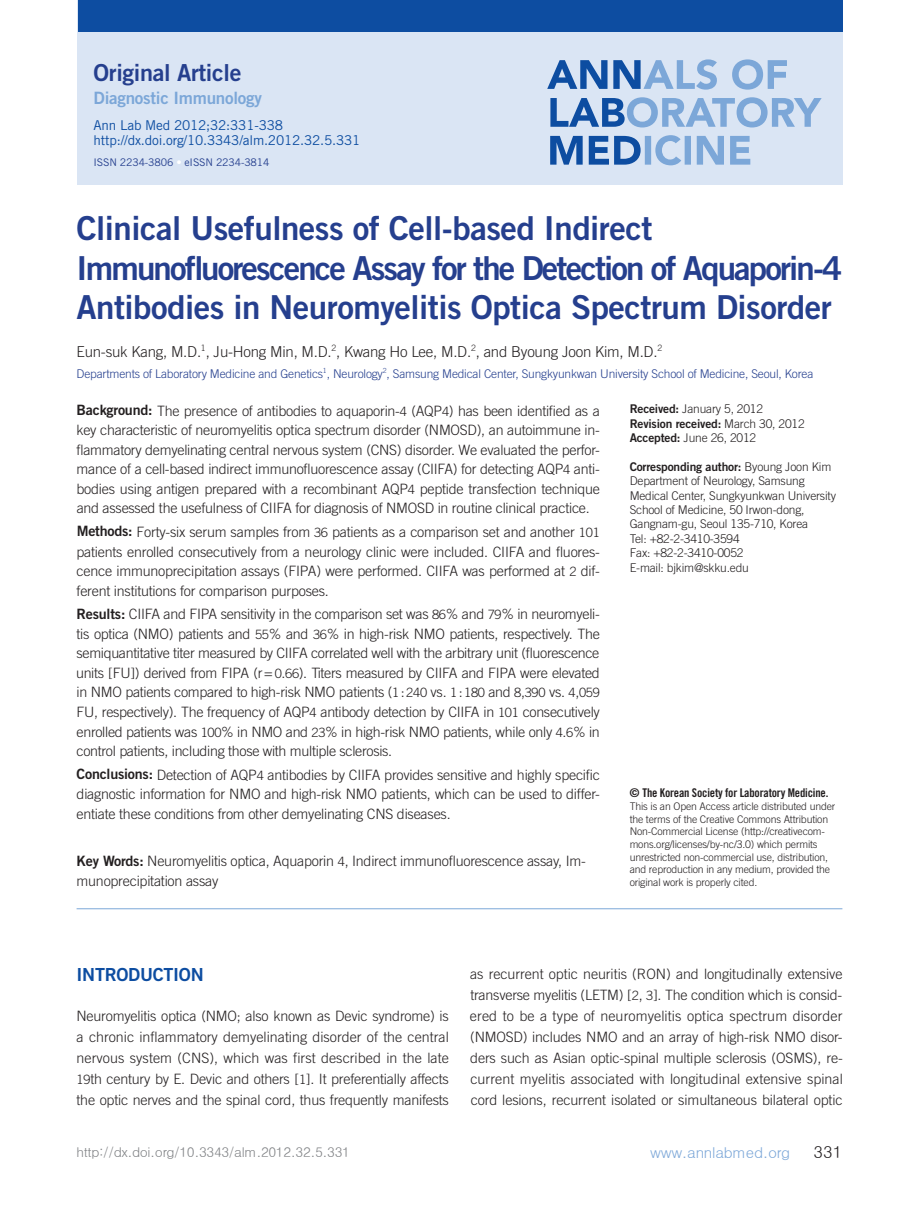
<style>
.page{position:relative;width:919px;height:1217px;background:#fff}
.page>*{position:absolute;margin:0;border:0;box-sizing:border-box;transform-origin:0 0}
.t1{font:33px/39.6px "Trade Gothic LT Std Bd 2";letter-spacing:-.015em;color:#253f8e}
.t2{font:23.4px "Trade Gothic LT Std Bd 2";letter-spacing:-.015em;color:#253f8e}
.t3{font:18px "Trade Gothic LT Std Bd 2";letter-spacing:-.015em;color:#0d4da1}
.t4{font:16.95px "Trade Gothic LT Std Bd 2";letter-spacing:-.015em;color:#7ca7d8}
.t5{font:16.5px "Dotum";color:#231f20}
.t6{font:300 15px "Trade Gothic LT Std";letter-spacing:-.015em;color:#231f20}
.t7{font:15px "Dotum";letter-spacing:-.02em;color:#7ca7d8}
.t8{font:300 14.25px/19.5px "Trade Gothic LT Std";letter-spacing:-.015em;color:#231f20;text-align:justify}
.t9{font:13.5px/15px "Trade Gothic LT Std";letter-spacing:-.015em;color:#0d4da1}
.t10{font:13.5px "Dotum";letter-spacing:-.03em;color:#808285}
.t11{font:300 12px/14.4px "Trade Gothic LT Std";letter-spacing:-.015em;color:#231f20}
.t12{font:300 12px "Trade Gothic LT Std";letter-spacing:-.015em;color:#253f8e}
.t13{font:12px "Trade Gothic LT Std Bd 2";letter-spacing:-.015em;color:#231f20}
.t14{font:12px "Trade Gothic LT Std Bd Cn 20";letter-spacing:-.015em;color:#231f20}
.t15{font:300 10.5px/12.6px "Trade Gothic LT Std";letter-spacing:-.015em;color:#231f20}
.t16{font:10.5px "Trade Gothic LT Std";letter-spacing:-.015em;color:#253f8e}
.s1{color:#fff}
.s2{font-family:"Trade Gothic LT Std Bd 2";font-weight:400}
.s3{font-size:12.75px}
.s4{font-family:"Trade Gothic LT Std";font-weight:300}
.s5{font-family:"Trade Gothic LT Std Bd 2"}
</style>
<div class="page">
<div style="left:77px;top:0;width:765px;height:185px;background:#dae5f4"></div>
<div style="left:78px;top:0;width:764px;height:32px;background:#0d4da1"></div>
<svg style="left:550px;top:135px;width:200px;height:30px"></svg>
<svg style="left:550px;top:97px;width:271px;height:30px"></svg>
<svg style="left:547px;top:59px;width:239px;height:31px"></svg>
<hr style="left:77px;top:908px;width:765px;height:1px;background:#7ca7d8">
<h2 class="t2" style="left:94px;top:58px;width:149px">Original Article</h2>
<p class="t4" style="left:94px;top:87px;width:170px">Diagnostic Immunology</p>
<p class="t9" style="left:94px;top:118px;width:268px">Ann Lab Med 2012;32:331-338 http://dx.doi.org/10.3343/alm.2012.32.5.331</p>
<p class="t16" style="left:94px;top:156px;width:177px">ISSN 2234-3806 <span class="s1">•</span> eISSN 2234-3814</p>
<h1 class="t1" style="left:77px;top:208px;width:767px">Clinical Usefulness of Cell-based Indirect<br>Immunofluorescence Assay for the Detection of Aquaporin-4<br>Antibodies in Neuromyelitis Optica Spectrum Disorder</h1>
<p class="t6" style="left:77px;top:342px;width:587px">Eun-suk Kang, M.D.<sup>1</sup>, Ju-Hong Min, M.D.<sup>2</sup>, Kwang Ho Lee, M.D.<sup>2</sup>, and Byoung Joon Kim, M.D.<sup>2</sup></p>
<p class="t12" style="left:77px;top:366px;width:738px">Departments of Laboratory Medicine and Genetics<sup>1</sup>, Neurology<sup>2</sup>, Samsung Medical Center, Sungkyunkwan University School of Medicine, Seoul, Korea</p>
<p class="t8" style="left:76px;top:400px;width:525px"><span class="s2">Background:</span> The presence of antibodies to aquaporin-<span class="s3">4</span> (AQP<span class="s3">4</span>) has been identified as a key characteristic of neuromyelitis optica spectrum disorder (NMOSD), an autoimmune in&shy;flammatory demyelinating central nervous system (CNS) disorder. We evaluated the perfor&shy;mance of a cell-based indirect immunofluorescence assay (CIIFA) for detecting AQP<span class="s3">4</span> anti&shy;bodies using antigen prepared with a recombinant AQP<span class="s3">4</span> peptide transfection technique and assessed the usefulness of CIIFA for diagnosis of NMOSD in routine clinical practice.</p>
<p class="t8" style="left:77px;top:522px;width:525px"><span class="s2">Methods:</span> Forty-six serum samples from <span class="s3">36</span> patients as a comparison set and another <span class="s3">101 </span>patients enrolled consecutively from a neurology clinic were included. CIIFA and fluores&shy;cence immunoprecipitation assays (FIPA) were performed. CIIFA was performed at <span class="s3">2</span> dif&shy;ferent institutions for comparison purposes.</p>
<p class="t8" style="left:76px;top:604px;width:525px"><span class="s2">Results:</span> CIIFA and FIPA sensitivity in the comparison set was <span class="s3">86</span>% and <span class="s3">79</span>% in neuromyeli&shy;tis optica (NMO) patients and <span class="s3">55</span>% and <span class="s3">36</span>% in high-risk NMO patients, respectively. The semiquantitative titer measured by CIIFA correlated well with the arbitrary unit (fluorescence units [FU]) derived from FIPA (r= <span class="s3">0</span>.<span class="s3">66</span>). Titers measured by CIIFA and FIPA were elevated in NMO patients compared to high-risk NMO patients (<span class="s3">1</span>:<span class="s3">240</span> vs. <span class="s3">1</span>:<span class="s3">180</span> and <span class="s3">8</span>,<span class="s3">390</span> vs. <span class="s3">4</span>,<span class="s3">059<br></span>FU, respectively). The frequency of AQP<span class="s3">4</span> antibody detection by CIIFA in <span class="s3">101</span> consecutively enrolled patients was <span class="s3">100</span>% in NMO and <span class="s3">23</span>% in high-risk NMO patients, while only <span class="s3">4</span>.<span class="s3">6</span>% in control patients, including those with multiple sclerosis.</p>
<p class="t8" style="left:76px;top:764px;width:525px"><span class="s2">Conclusions:</span> Detection of AQP<span class="s3">4</span> antibodies by CIIFA provides sensitive and highly specific diagnostic information for NMO and high-risk NMO patients, which can be used to differ&shy;entiate these conditions from other demyelinating CNS diseases.</p>
<p class="t8" style="left:76px;top:851px;width:510px"><span class="s2">Key Words:</span> Neuromyelitis optica, Aquaporin <span class="s3">4</span>, Indirect immunofluorescence assay, Im&shy;munoprecipitation assay</p>
<p class="t11" style="left:629px;top:401px;width:135px"><span class="s2">Received:</span> January 5, 2012</p>
<p class="t13" style="left:629px;top:416px;width:176px">Revision received: <span class="s4">March 30, 2012</span></p>
<p class="t11" style="left:629px;top:430px;width:128px"><span class="s2">Accepted:</span> June 26, 2012</p>
<p class="t13" style="left:629px;top:459px;width:203px">Corresponding author: <span class="s4">Byoung Joon Kim</span></p>
<p class="t11" style="left:629px;top:473px;width:208px">Department of Neurology, Samsung<br>Medical Center, Sungkyunkwan University<br>School of Medicine, 50 Irwon-dong,<br>Gangnam-gu, Seoul 135-710, Korea<br>Tel: +82-2-3410-3594<br>Fax: +82-2-3410-0052<br>E-mail: bjkim@skku.edu</p>
<p class="t14" style="left:629px;top:785px;width:200px"><span class="s5">©</span> The Korean Society for Laboratory Medicine.</p>
<p class="t15" style="left:629px;top:799px;width:207px">This is an Open Access article distributed under the terms of the Creative Commons Attribution Non-Commercial License (http://creativecom&shy;mons.org/licenses/by-nc/3.0) which permits unrestricted non-commercial use, distribution, and reproduction in any medium, provided the original work is properly cited.</p>
<p class="t3" style="left:77px;top:963px;width:129px">INTRODUCTION</p>
<p class="t8" style="left:77px;top:1004px;width:374px;line-height:21px">Neuromyelitis optica (NMO; also known as Devic syndrome) is a chronic inflammatory demyelinating disorder of the central nervous system (CNS), which was first described in the late <span class="s3">19</span>th century by E. Devic and others [<span class="s3">1</span>]. It preferentially affects the optic nerves and the spinal cord, thus frequently manifests</p>
<p class="t8" style="left:470px;top:962px;width:374px;line-height:21px">as recurrent optic neuritis (RON) and longitudinally extensive transverse myelitis (LETM) [<span class="s3">2</span>, <span class="s3">3</span>]. The condition which is consid&shy;ered to be a type of neuromyelitis optica spectrum disorder (NMOSD) includes NMO and an array of high-risk NMO disor&shy;ders such as Asian optic-spinal multiple sclerosis (OSMS), re&shy;current myelitis associated with longitudinal extensive spinal cord lesions, recurrent isolated or simultaneous bilateral optic</p>
<p class="t10" style="left:77px;top:1145px;width:275px">http://dx.doi.org/10.3343/alm.2012.32.5.331</p>
<p class="t7" style="left:650px;top:1144px;width:142px">www.annlabmed.org</p>
<p class="t5" style="left:813px;top:1143px;width:30px">331</p>
</div>
